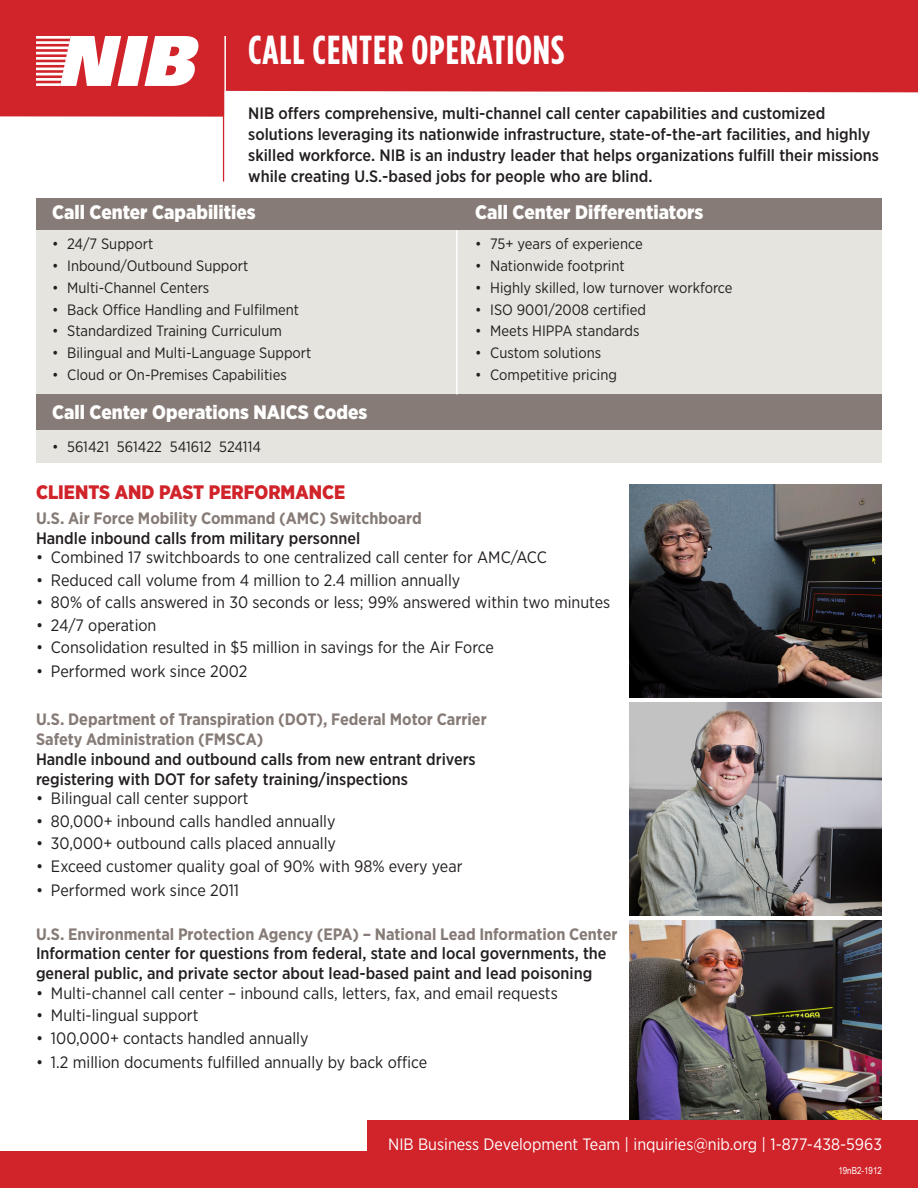
<style>
.page{position:relative;width:918px;height:1188px;background:#fff}
.page>*{position:absolute;margin:0;border:0;box-sizing:border-box;transform-origin:0 0}
.t1{font:700 40.5px "Gotham Condensed";letter-spacing:.02em;color:#fff}
.Sub_2{font:900 19.5px "Gotham Narrow";color:#fff}
.Sub_2-2{font:900 19.5px "Gotham Narrow";color:#d1232a}
.Body_1_Bullets{font:16.5px "Gotham Narrow";color:#231f20}
.t2{font:500 16.5px/21px "Gotham Narrow";color:#231f20}
.t3{font:700 16.5px "Gotham Narrow";color:#867b76}
.t4{font:16.5px "Gotham Narrow";color:#fff}
.Body_1_Bullets-2{font:15px "Gotham Narrow";color:#231f20}
.t5{font:9.75px "Arial Narrow";color:#fff}
</style>
<div class="page">
<svg style="left:0;top:0;width:918px;height:117px;fill:#d1232a"></svg>
<svg style="left:36px;top:36px;width:162px;height:50px"></svg>
<div style="left:36px;top:198px;width:846px;height:265px;background:#e6e4df"></div>
<div style="left:36px;top:198px;width:846px;height:32px;background:#867b76"></div>
<div style="left:36px;top:394px;width:846px;height:36px;background:#867b76"></div>
<img style="left:630px;top:485px;width:252px;height:212px">
<img style="left:630px;top:703px;width:252px;height:212px">
<img style="left:630px;top:920px;width:252px;height:200px">
<hr style="left:223px;top:89px;width:1px;height:93px;background:#d1232a">
<hr style="left:224px;top:36px;width:2px;height:148px;background:#fff">
<hr style="left:456px;top:230px;width:2px;height:164px;background:#fff">
<div style="left:0;top:1151px;width:918px;height:37px;background:#d1232a"></div>
<div style="left:368px;top:1120px;width:550px;height:68px;background:#d1232a"></div>
<p class="t1" style="left:248px;top:26px;width:318px">CALL CENTER OPERATIONS</p>
<p class="t2" style="left:248px;top:103px;width:632px">NIB offers comprehensive, multi-channel call center capabilities and customized solutions leveraging its nationwide infrastructure, state-of-the-art facilities, and highly skilled workforce. NIB is an industry leader that helps organizations fulfill their missions while creating U.S.-based jobs for people who are blind.</p>
<p class="Sub_2" style="left:52px;top:200px;width:205px">Call Center Capabilities</p>
<p class="Body_1_Bullets-2" style="left:52px;top:235px;width:103px">• 24/7 Support</p>
<p class="Body_1_Bullets-2" style="left:52px;top:257px;width:198px">• Inbound/Outbound Support</p>
<p class="Body_1_Bullets-2" style="left:52px;top:278px;width:159px">• Multi-Channel Centers</p>
<p class="Body_1_Bullets-2" style="left:52px;top:300px;width:248px">• Back Office Handling and Fulfilment</p>
<p class="Body_1_Bullets-2" style="left:52px;top:322px;width:231px">• Standardized Training Curriculum</p>
<p class="Body_1_Bullets-2" style="left:52px;top:344px;width:261px">• Bilingual and Multi-Language Support</p>
<p class="Body_1_Bullets-2" style="left:52px;top:365px;width:236px">• Cloud or On-Premises Capabilities</p>
<p class="Sub_2" style="left:475px;top:200px;width:230px">Call Center Differentiators</p>
<p class="Body_1_Bullets-2" style="left:475px;top:235px;width:169px">• 75+ years of experience</p>
<p class="Body_1_Bullets-2" style="left:475px;top:257px;width:151px">• Nationwide footprint</p>
<p class="Body_1_Bullets-2" style="left:475px;top:278px;width:259px">• Highly skilled, low turnover workforce</p>
<p class="Body_1_Bullets-2" style="left:475px;top:300px;width:172px">• ISO 9001/2008 certified</p>
<p class="Body_1_Bullets-2" style="left:475px;top:322px;width:166px">• Meets HIPPA standards</p>
<p class="Body_1_Bullets-2" style="left:475px;top:344px;width:128px">• Custom solutions</p>
<p class="Body_1_Bullets-2" style="left:475px;top:365px;width:143px">• Competitive pricing</p>
<p class="Sub_2" style="left:52px;top:400px;width:317px">Call Center Operations NAICS Codes</p>
<p class="Body_1_Bullets-2" style="left:52px;top:438px;width:210px">• 561421 561422 541612 524114</p>
<p class="Sub_2-2" style="left:36px;top:480px;width:311px">CLIENTS AND PAST PERFORMANCE</p>
<p class="t3" style="left:36px;top:507px;width:387px">U.S. Air Force Mobility Command (AMC) Switchboard</p>
<p class="t2" style="left:36px;top:527px;width:326px">Handle inbound calls from military personnel</p>
<p class="Body_1_Bullets" style="left:36px;top:547px;width:512px">• Combined 17 switchboards to one centralized call center for AMC/ACC</p>
<p class="Body_1_Bullets" style="left:36px;top:570px;width:426px">• Reduced call volume from 4 million to 2.4 million annually</p>
<p class="Body_1_Bullets" style="left:36px;top:592px;width:576px">• 80% of calls answered in 30 seconds or less; 99% answered within two minutes</p>
<p class="Body_1_Bullets" style="left:36px;top:615px;width:122px">• 24/7 operation</p>
<p class="Body_1_Bullets" style="left:36px;top:637px;width:459px">• Consolidation resulted in $5 million in savings for the Air Force</p>
<p class="Body_1_Bullets" style="left:36px;top:661px;width:213px">• Performed work since 2002</p>
<p class="t3" style="left:36px;top:709px;width:452px">U.S. Department of Transpiration (DOT), Federal Motor Carrier</p>
<p class="t3" style="left:36px;top:729px;width:229px">Safety Administration (FMSCA)</p>
<p class="t2" style="left:36px;top:749px;width:441px;line-height:19.8px">Handle inbound and outbound calls from new entrant drivers registering with DOT for safety training/inspections</p>
<p class="Body_1_Bullets" style="left:36px;top:788px;width:214px">• Bilingual call center support</p>
<p class="Body_1_Bullets" style="left:36px;top:811px;width:301px">• 80,000+ inbound calls handled annually</p>
<p class="Body_1_Bullets" style="left:36px;top:833px;width:302px">• 30,000+ outbound calls placed annually</p>
<p class="Body_1_Bullets" style="left:36px;top:856px;width:428px">• Exceed customer quality goal of 90% with 98% every year</p>
<p class="Body_1_Bullets" style="left:36px;top:880px;width:205px">• Performed work since 2011</p>
<p class="t3" style="left:36px;top:923px;width:583px">U.S. Environmental Protection Agency (EPA) – National Lead Information Center</p>
<p class="t2" style="left:36px;top:943px;width:572px;line-height:19.8px">Information center for questions from federal, state and local governments, the general public, and private sector about lead-based paint and lead poisoning</p>
<p class="Body_1_Bullets" style="left:36px;top:983px;width:523px">• Multi-channel call center – inbound calls, letters, fax, and email requests</p>
<p class="Body_1_Bullets" style="left:36px;top:1005px;width:164px">• Multi-lingual support</p>
<p class="Body_1_Bullets" style="left:36px;top:1028px;width:274px">• 100,000+ contacts handled annually</p>
<p class="Body_1_Bullets" style="left:36px;top:1052px;width:393px">• 1.2 million documents fulfilled annually by back office</p>
<p class="t4" style="left:388px;top:1134px;width:495px">NIB Business Development Team | inquiries@nib.org | 1-877-438-5963</p>
<p class="t5" style="left:838px;top:1163px;width:45px">19nB2-1912</p>
</div>
